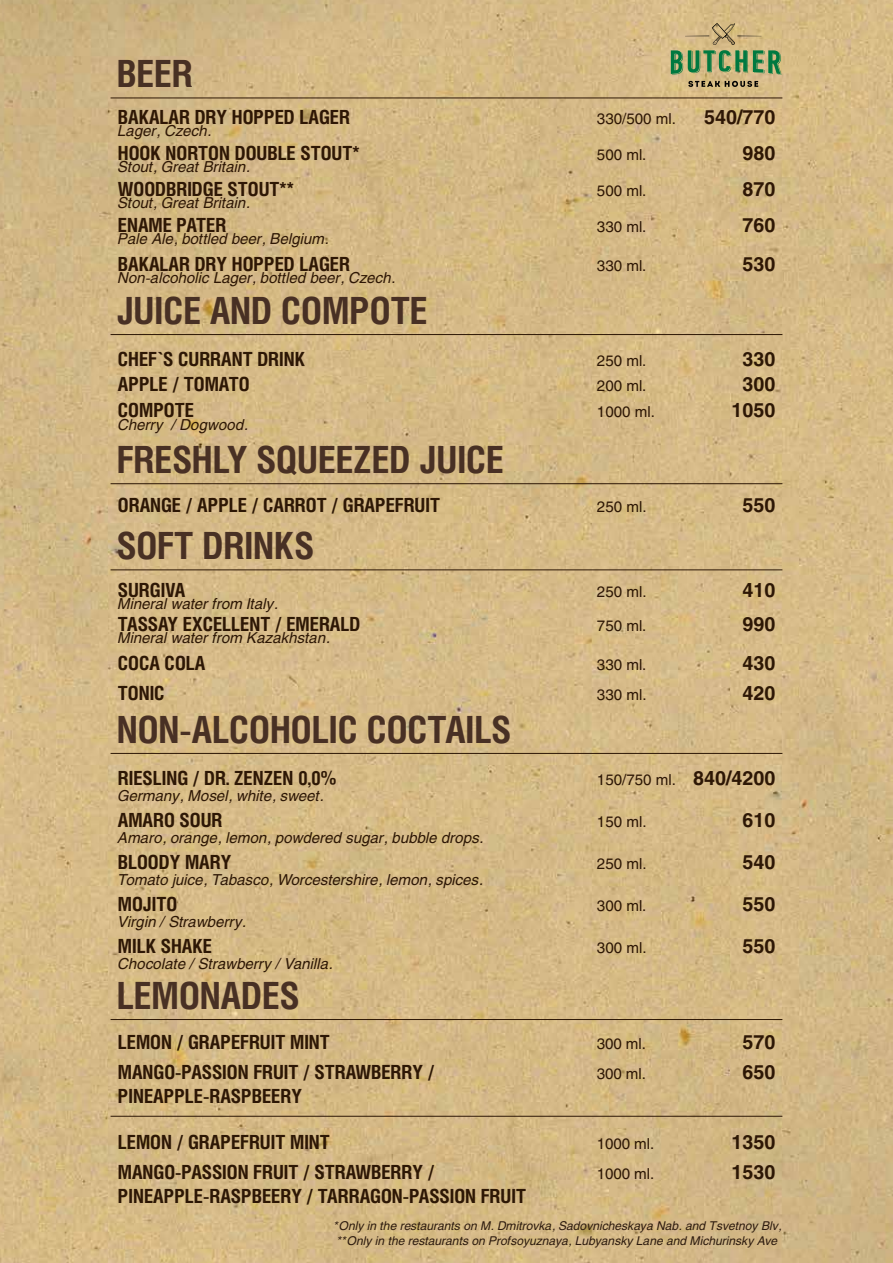
<style>
.page{position:relative;width:893px;height:1263px;background:#fff}
.page>*{position:absolute;margin:0;border:0;box-sizing:border-box;transform-origin:0 0}
.t1{font:700 37.5px "Helios Cond C";color:#483024}
.t2{font:700 19.5px "Helios Cond C";color:#2d1705}
.t3{font:700 19.5px "Helios Cond C";color:#2e1705}
.t4{font:700 19.5px "Helios C";color:#2d1705}
.t5{font:700 19.5px "Helios C";color:#2e1705}
.t6{font:italic 15px "Helios C";color:#2d1705}
.t7{font:15px "Helios C";color:#2d1705}
.t8{font:italic 15px "Helios C";color:#2e1705}
.t9{font:15px "Helios C";color:#2e1705}
.t10{font:italic 12px/15px "Helios C";color:#2d1b0e}
.s1{font-weight:700;font-size:19.5px}
</style>
<div class="page">
<img style="left:0;top:0;width:893px;height:1263px">
<hr style="left:111px;top:98px;width:671px;height:1px;background:#2e1705">
<svg style="left:671px;top:23px;width:110px;height:65px;background:#a9a874"></svg>
<hr style="left:111px;top:570px;width:671px;height:1px;background:#2d1705">
<hr style="left:111px;top:753px;width:671px;height:1px;background:#2d1705">
<hr style="left:111px;top:334px;width:671px;height:1px;background:#2d1705">
<hr style="left:111px;top:483px;width:671px;height:1px;background:#2d1705">
<hr style="left:111px;top:1019px;width:671px;height:1px;background:#2d1705">
<hr style="left:111px;top:1116px;width:671px;height:1px;background:#2d1705">
<h1 class="t1" style="left:117px;top:51px;width:78px">BEER</h1>
<p class="t3" style="left:118px;top:105px;width:234px">BAKALAR DRY HOPPED LAGER</p>
<p class="t9" style="left:597px;top:110px;width:81px">330/500 ml.</p>
<p class="t5" style="left:704px;top:106px;width:73px">540/770</p>
<p class="t8" style="left:118px;top:122px;width:95px">Lager, Czech.</p>
<p class="t3" style="left:118px;top:141px;width:243px">HOOK NORTON DOUBLE STOUT*</p>
<p class="t9" style="left:597px;top:146px;width:51px">500 ml.</p>
<p class="t5" style="left:743px;top:142px;width:34px">980</p>
<p class="t8" style="left:118px;top:158px;width:134px">Stout, Great Britain.</p>
<p class="t3" style="left:118px;top:177px;width:178px">WOODBRIDGE STOUT**</p>
<p class="t9" style="left:597px;top:182px;width:51px">500 ml.</p>
<p class="t5" style="left:743px;top:178px;width:34px">870</p>
<p class="t8" style="left:118px;top:194px;width:134px">Stout, Great Britain.</p>
<p class="t3" style="left:118px;top:213px;width:110px">ENAME PATER</p>
<p class="t9" style="left:597px;top:218px;width:51px">330 ml.</p>
<p class="t5" style="left:743px;top:214px;width:34px">760</p>
<p class="t8" style="left:118px;top:230px;width:212px">Pale Ale, bottled beer, Belgium.</p>
<p class="t3" style="left:118px;top:252px;width:234px">BAKALAR DRY HOPPED LAGER</p>
<p class="t9" style="left:597px;top:257px;width:51px">330 ml.</p>
<p class="t5" style="left:743px;top:253px;width:34px">530</p>
<p class="t8" style="left:118px;top:269px;width:279px">Non-alcoholic Lager, bottled beer, Czech.</p>
<h1 class="t1" style="left:117px;top:288px;width:312px">JUICE AND COMPOTE</h1>
<p class="t2" style="left:118px;top:347px;width:189px">CHEF`S CURRANT DRINK</p>
<p class="t7" style="left:597px;top:352px;width:51px">250 ml.</p>
<p class="t4" style="left:743px;top:348px;width:34px">330</p>
<p class="t2" style="left:118px;top:373px;width:133px">APPLE / TOMATO</p>
<p class="t7" style="left:597px;top:377px;width:51px">200 ml.</p>
<p class="t4" style="left:743px;top:373px;width:34px">300</p>
<p class="t2" style="left:118px;top:398px;width:78px">COMPOTE</p>
<p class="t7" style="left:597px;top:403px;width:60px">1000 ml.</p>
<p class="t4" style="left:732px;top:399px;width:45px">1050</p>
<p class="t6" style="left:118px;top:416px;width:132px">Cherry / Dogwood.</p>
<h1 class="t1" style="left:117px;top:437px;width:389px">FRESHLY SQUEEZED JUICE</h1>
<p class="t2" style="left:118px;top:493px;width:324px">ORANGE / APPLE / CARROT / GRAPEFRUIT</p>
<p class="t7" style="left:597px;top:498px;width:51px">250 ml.</p>
<p class="t4" style="left:743px;top:494px;width:34px">550</p>
<h1 class="t1" style="left:117px;top:523px;width:199px">SOFT DRINKS</h1>
<p class="t2" style="left:118px;top:578px;width:69px">SURGIVA</p>
<p class="t7" style="left:597px;top:583px;width:51px">250 ml.</p>
<p class="t4" style="left:743px;top:579px;width:34px">410</p>
<p class="t6" style="left:118px;top:595px;width:162px">Mineral water from Italy.</p>
<p class="t2" style="left:118px;top:613px;width:244px">TASSAY EXCELLENT / EMERALD</p>
<p class="t7" style="left:597px;top:617px;width:51px">750 ml.</p>
<p class="t4" style="left:743px;top:613px;width:34px">990</p>
<p class="t6" style="left:118px;top:629px;width:214px">Mineral water from Kazakhstan.</p>
<p class="t2" style="left:118px;top:652px;width:89px">COCA COLA</p>
<p class="t7" style="left:597px;top:656px;width:51px">330 ml.</p>
<p class="t4" style="left:743px;top:652px;width:34px">430</p>
<p class="t2" style="left:118px;top:682px;width:48px">TONIC</p>
<p class="t7" style="left:597px;top:686px;width:51px">330 ml.</p>
<p class="t4" style="left:743px;top:682px;width:34px">420</p>
<h1 class="t1" style="left:117px;top:707px;width:396px">NON-ALCOHOLIC COCTAILS</h1>
<p class="t2" style="left:118px;top:766px;width:220px">RIESLING / DR. ZENZEN 0,0%</p>
<p class="t7" style="left:597px;top:771px;width:180px">150/750 ml. <span class="s1">840/4200</span></p>
<p class="t6" style="left:118px;top:786px;width:208px">Germany, Mosel, white, sweet.</p>
<p class="t2" style="left:118px;top:808px;width:106px">AMARO SOUR</p>
<p class="t7" style="left:597px;top:813px;width:51px">150 ml.</p>
<p class="t4" style="left:743px;top:809px;width:34px">610</p>
<p class="t6" style="left:118px;top:828px;width:367px">Amaro, orange, lemon, powdered sugar, bubble drops.</p>
<p class="t2" style="left:118px;top:850px;width:115px">BLOODY MARY</p>
<p class="t7" style="left:597px;top:855px;width:51px">250 ml.</p>
<p class="t4" style="left:743px;top:851px;width:34px">540</p>
<p class="t6" style="left:118px;top:870px;width:367px">Tomato juice, Tabasco, Worcestershire, lemon, spices.</p>
<p class="t2" style="left:118px;top:892px;width:61px">MOJITO</p>
<p class="t7" style="left:597px;top:897px;width:51px">300 ml.</p>
<p class="t4" style="left:743px;top:893px;width:34px">550</p>
<p class="t6" style="left:118px;top:912px;width:130px">Virgin / Strawberry.</p>
<p class="t2" style="left:118px;top:934px;width:96px">MILK SHAKE</p>
<p class="t7" style="left:597px;top:939px;width:51px">300 ml.</p>
<p class="t4" style="left:743px;top:935px;width:34px">550</p>
<p class="t6" style="left:118px;top:954px;width:217px">Chocolate / Strawberry / Vanilla.</p>
<h1 class="t1" style="left:117px;top:973px;width:184px">LEMONADES</h1>
<p class="t2" style="left:118px;top:1031px;width:213px">LEMON / GRAPEFRUIT MINT</p>
<p class="t7" style="left:597px;top:1035px;width:51px">300 ml.</p>
<p class="t4" style="left:743px;top:1031px;width:34px">570</p>
<p class="t2" style="left:118px;top:1061px;width:318px">MANGO-PASSION FRUIT / STRAWBERRY /</p>
<p class="t7" style="left:597px;top:1065px;width:51px">300 ml.</p>
<p class="t4" style="left:743px;top:1061px;width:34px">650</p>
<p class="t2" style="left:118px;top:1084px;width:186px">PINEAPPLE-RASPBEERY</p>
<p class="t2" style="left:118px;top:1130px;width:213px">LEMON / GRAPEFRUIT MINT</p>
<p class="t7" style="left:597px;top:1135px;width:59px">1000 ml.</p>
<p class="t4" style="left:732px;top:1131px;width:45px">1350</p>
<p class="t2" style="left:118px;top:1160px;width:318px">MANGO-PASSION FRUIT / STRAWBERRY /</p>
<p class="t7" style="left:597px;top:1165px;width:59px">1000 ml.</p>
<p class="t4" style="left:732px;top:1161px;width:45px">1530</p>
<p class="t2" style="left:118px;top:1184px;width:410px">PINEAPPLE-RASPBEERY / TARRAGON-PASSION FRUIT</p>
<p class="t10" style="left:334px;top:1218px;width:449px">*Only in the restaurants on M. Dmitrovka, Sadovnicheskaya Nab. and Tsvetnoy Blv, **Only in the restaurants on Profsoyuznaya, Lubyansky Lane and Michurinsky Ave</p>
</div>
